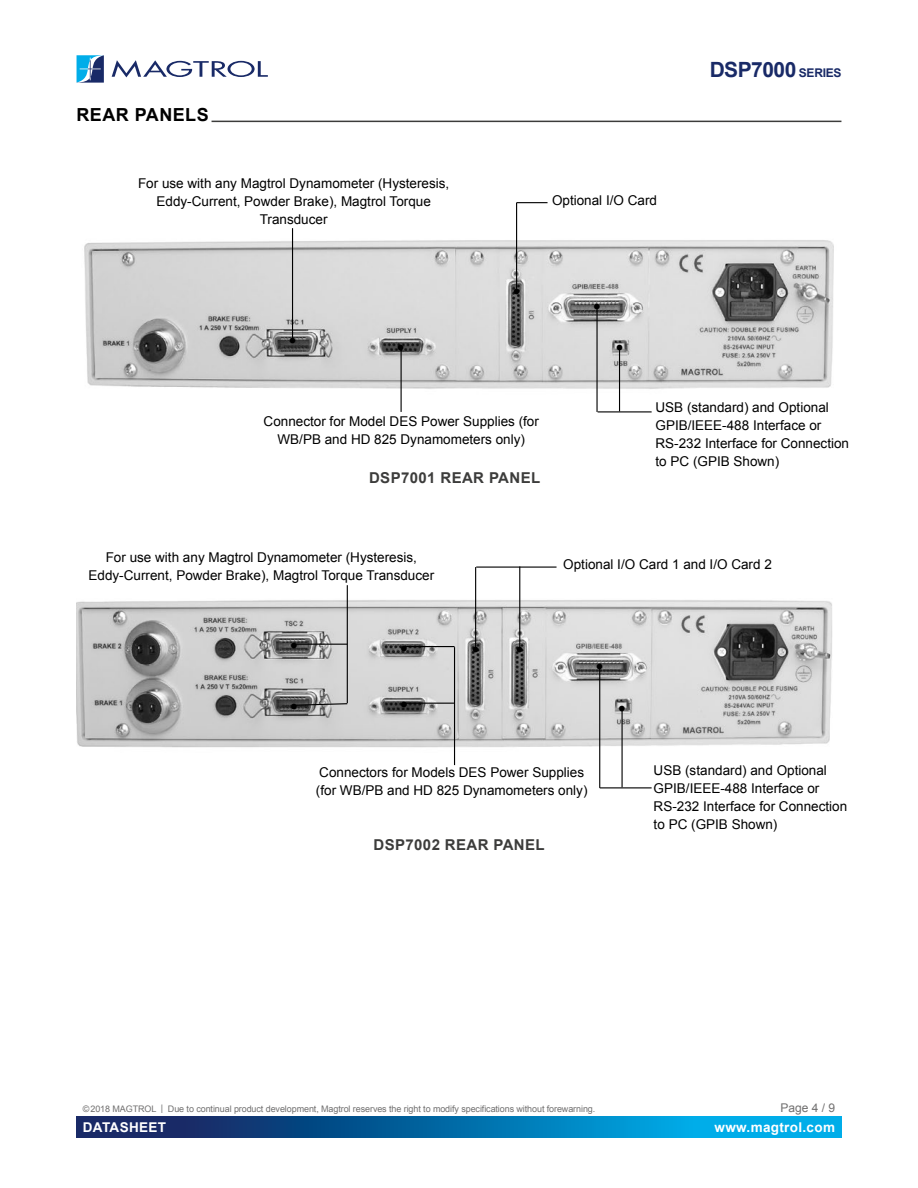
<style>
.page{position:relative;width:918px;height:1188px;background:#fff}
.page>*{position:absolute;margin:0;border:0;box-sizing:border-box;transform-origin:0 0}
.t1{font:700 21px "Arial";letter-spacing:-.025em;color:#192a67}
.t2{font:18px "Helvetica";color:#000}
.t3{font:700 18px "Arial";letter-spacing:.025em;color:#000}
.t4{font:700 15px "Arial";letter-spacing:.025em;color:#3c3c3b}
.t5{font:13.5px/18px "Arial";color:#000;text-align:center}
.t6{font:700 13.5px "Arial";letter-spacing:.025em;color:#fff}
.t7{font:12px "Arial";color:#706f6f}
.t8{font:9px "Arial";letter-spacing:-.01em;color:#706f6f}
.s1{font-size:12px}
</style>
<div class="page">
<svg style="left:77px;top:1116px;width:764px;height:21px;background:#066ca8"></svg>
<svg style="left:112px;top:60px;width:156px;height:17px"></svg>
<svg style="left:77px;top:55px;width:27px;height:28px"></svg>
<hr style="left:212px;top:121px;width:629px;height:1px;background:#3c3c3b">
<img style="left:84px;top:235px;width:750px;height:160px">
<hr style="left:292px;top:228px;width:1px;height:113px;background:#000">
<hr style="left:401px;top:349px;width:1px;height:63px;background:#000">
<hr style="left:596px;top:308px;width:2px;height:104px;background:#000">
<hr style="left:598px;top:411px;width:54px;height:1px;background:#000">
<hr style="left:619px;top:349px;width:1px;height:62px;background:#000">
<hr style="left:516px;top:203px;width:1px;height:86px;background:#000">
<hr style="left:517px;top:202px;width:31px;height:1px;background:#000">
<img style="left:77px;top:599px;width:755px;height:153px">
<svg style="left:293px;top:703px;width:55px;height:3px"></svg>
<hr style="left:347px;top:585px;width:1px;height:118px;background:#000">
<hr style="left:294px;top:644px;width:53px;height:1px;background:#000">
<hr style="left:404px;top:646px;width:51px;height:1px;background:#000">
<hr style="left:454px;top:647px;width:1px;height:118px;background:#000">
<hr style="left:404px;top:703px;width:50px;height:1px;background:#000">
<hr style="left:475px;top:567px;width:1px;height:80px;background:#000">
<hr style="left:476px;top:567px;width:81px;height:1px;background:#000">
<hr style="left:519px;top:567px;width:1px;height:80px;background:#000">
<hr style="left:599px;top:665px;width:1px;height:123px;background:#000">
<hr style="left:600px;top:787px;width:52px;height:1px;background:#000">
<hr style="left:622px;top:707px;width:1px;height:80px;background:#000">
<h2 class="t3" style="left:77px;top:102px;width:134px">REAR PANELS</h2>
<p class="t5" style="left:138px;top:174px;width:313px">For use with any Magtrol Dynamometer (Hysteresis,<br>Eddy-Current, Powder Brake), Magtrol Torque<br>Transducer</p>
<p class="t5" style="left:552px;top:192px;width:107px">Optional I/O Card</p>
<h1 class="t1" style="left:710px;top:55px;width:133px">DSP7000 <span class="s1">SERIES</span></h1>
<h2 class="t2" style="left:289px;top:330px;width:8px">•</h2>
<h2 class="t2" style="left:397px;top:337px;width:8px">•</h2>
<h2 class="t2" style="left:513px;top:281px;width:8px">•</h2>
<p class="t5" style="left:264px;top:413px;width:277px">Connector for Model DES Power Supplies (for<br>WB/PB and HD 825 Dynamometers only)</p>
<p class="t4" style="left:369px;top:468px;width:173px">DSP7001 REAR PANEL</p>
<h2 class="t2" style="left:594px;top:296px;width:8px">•</h2>
<h2 class="t2" style="left:616px;top:337px;width:8px">•</h2>
<p class="t5" style="left:656px;top:398px;width:195px;text-align:left">USB (standard) and Optional<br>GPIB/IEEE-488 Interface or<br>RS-232 Interface for Connection to PC (GPIB Shown)</p>
<p class="t5" style="left:89px;top:548px;width:347px">For use with any Magtrol Dynamometer (Hysteresis,<br>Eddy-Current, Powder Brake), Magtrol Torque Transducer</p>
<p class="t5" style="left:563px;top:556px;width:210px">Optional I/O Card 1 and I/O Card 2</p>
<h2 class="t2" style="left:291px;top:635px;width:8px">•</h2>
<h2 class="t2" style="left:401px;top:639px;width:8px">•</h2>
<h2 class="t2" style="left:472px;top:639px;width:52px">• •</h2>
<h2 class="t2" style="left:597px;top:656px;width:8px">•</h2>
<h2 class="t2" style="left:291px;top:696px;width:8px">•</h2>
<h2 class="t2" style="left:401px;top:694px;width:8px">•</h2>
<h2 class="t2" style="left:619px;top:698px;width:8px">•</h2>
<p class="t5" style="left:316px;top:763px;width:273px;text-align:left">Connectors for Models DES Power Supplies (for WB/PB and HD 825 Dynamometers only)</p>
<p class="t4" style="left:374px;top:834px;width:173px">DSP7002 REAR PANEL</p>
<p class="t5" style="left:654px;top:761px;width:195px;text-align:left">USB (standard) and Optional<br>GPIB/IEEE-488 Interface or<br>RS-232 Interface for Connection to PC (GPIB Shown)</p>
<p class="t8" style="left:83px;top:1103px;width:514px">©2018 MAGTROL | Due to continual product development, Magtrol reserves the right to modify specifications without forewarning.</p>
<p class="t7" style="left:780px;top:1100px;width:56px">Page 4 / 9</p>
<p class="t6" style="left:83px;top:1118px;width:85px">DATASHEET</p>
<p class="t6" style="left:715px;top:1118px;width:122px">www.magtrol.com</p>
</div>
